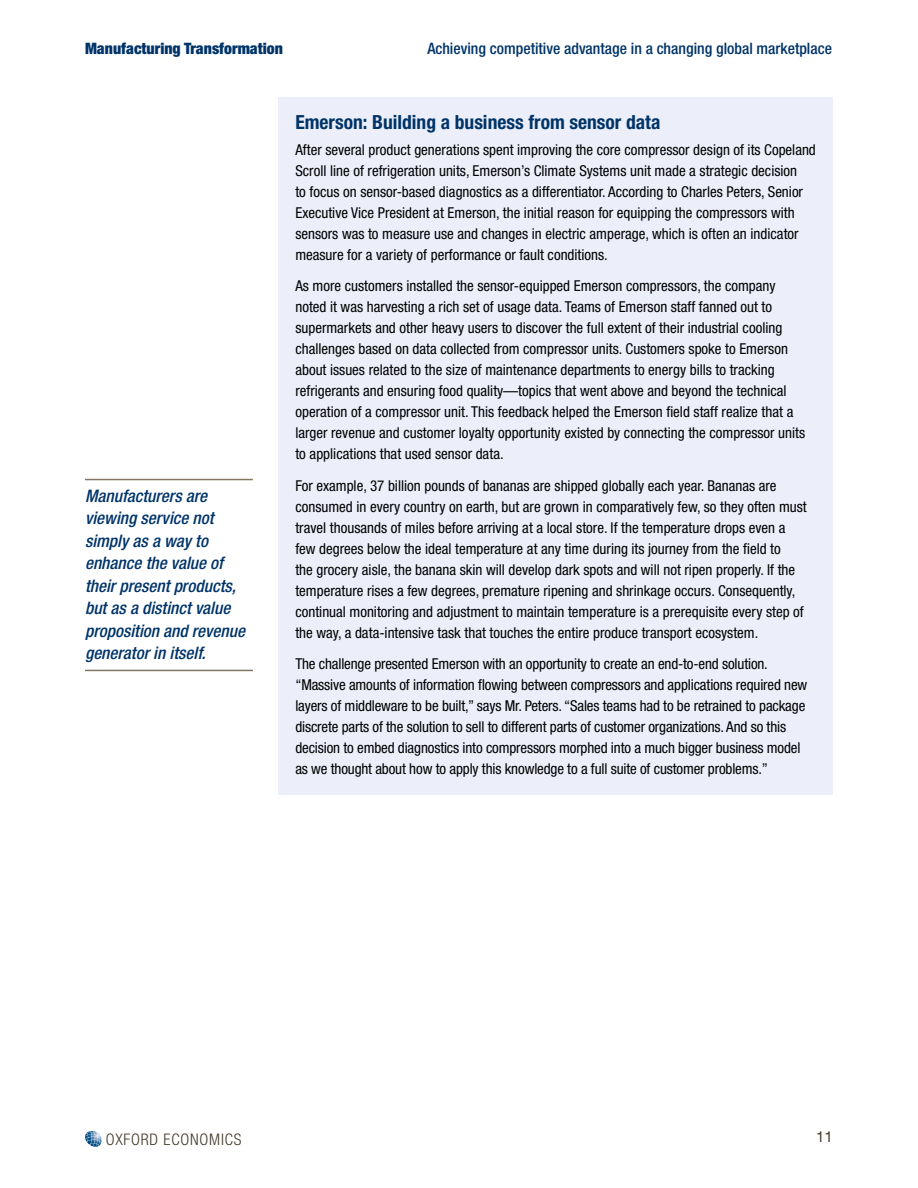
<style>
.page{position:relative;width:918px;height:1188px;background:#fff}
.page>*{position:absolute;margin:0;border:0;box-sizing:border-box;transform-origin:0 0}
.t1{font:700 condensed 19.5px "Helvetica Neue LT Std";color:#003469}
.t2{font:italic 500 condensed 17.25px/22.5px "Helvetica Neue LT Std";color:#003469}
.t3{font:300 condensed 15.9px "Helvetica Neue LT Std";letter-spacing:.05em;color:#423a2b}
.t4{font:500 condensed 15.75px "Helvetica Neue LT Std";color:#003469}
.t5{font:900 condensed 15.75px "Helvetica Neue LT Std";color:#003469}
.t6{font:condensed 15px/21px "Helvetica Neue LT Std";color:#000}
.t7{font:15px "Helvetica Neue LT Std";color:#423a2b}
</style>
<div class="page">
<svg style="left:85px;top:1131px;width:16px;height:10px"></svg>
<div style="left:278px;top:98px;width:555px;height:697px;background:#eceff9"></div>
<hr style="left:85px;top:479px;width:168px;height:1px;background:#847560">
<hr style="left:85px;top:670px;width:168px;height:1px;background:#847560">
<p class="t5" style="left:85px;top:38px;width:199px">Manufacturing Transformation</p>
<p class="t4" style="left:427px;top:39px;width:406px">Achieving competitive advantage in a changing global marketplace</p>
<p class="t2" style="left:85px;top:484px;width:162px">Manufacturers are viewing service not simply as a way to enhance the value of their present products, but as a distinct value proposition and revenue generator in itself.</p>
<h1 class="t1" style="left:295px;top:110px;width:367px">Emerson: Building a business from sensor data</h1>
<p class="t6" style="left:295px;top:139px;width:522px">After several product generations spent improving the core compressor design of its Copeland Scroll line of refrigeration units, Emerson’s Climate Systems unit made a strategic decision<br>to focus on sensor-based diagnostics as a differentiator. According to Charles Peters, Senior Executive Vice President at Emerson, the initial reason for equipping the compressors with sensors was to measure use and changes in electric amperage, which is often an indicator measure for a variety of performance or fault conditions.</p>
<p class="t6" style="left:295px;top:276px;width:511px">As more customers installed the sensor-equipped Emerson compressors, the company noted it was harvesting a rich set of usage data. Teams of Emerson staff fanned out to supermarkets and other heavy users to discover the full extent of their industrial cooling challenges based on data collected from compressor units. Customers spoke to Emerson about issues related to the size of maintenance departments to energy bills to tracking refrigerants and ensuring food quality—topics that went above and beyond the technical operation of a compressor unit. This feedback helped the Emerson field staff realize that a larger revenue and customer loyalty opportunity existed by connecting the compressor units to applications that used sensor data.</p>
<p class="t6" style="left:295px;top:475px;width:513px">For example, 37 billion pounds of bananas are shipped globally each year. Bananas are consumed in every country on earth, but are grown in comparatively few, so they often must travel thousands of miles before arriving at a local store. If the temperature drops even a few degrees below the ideal temperature at any time during its journey from the field to<br>the grocery aisle, the banana skin will develop dark spots and will not ripen properly. If the temperature rises a few degrees, premature ripening and shrinkage occurs. Consequently, continual monitoring and adjustment to maintain temperature is a prerequisite every step of the way, a data-intensive task that touches the entire produce transport ecosystem.</p>
<p class="t6" style="left:295px;top:654px;width:513px">The challenge presented Emerson with an opportunity to create an end-to-end solution. “Massive amounts of information flowing between compressors and applications required new layers of middleware to be built,” says Mr. Peters. “Sales teams had to be retrained to package discrete parts of the solution to sell to different parts of customer organizations. And so this decision to embed diagnostics into compressors morphed into a much bigger business model as we thought about how to apply this knowledge to a full suite of customer problems.”</p>
<p class="t3" style="left:106px;top:1130px;width:137px">OXFORD ECONOMICS</p>
<p class="t7" style="left:816px;top:1128px;width:18px">11</p>
</div>
